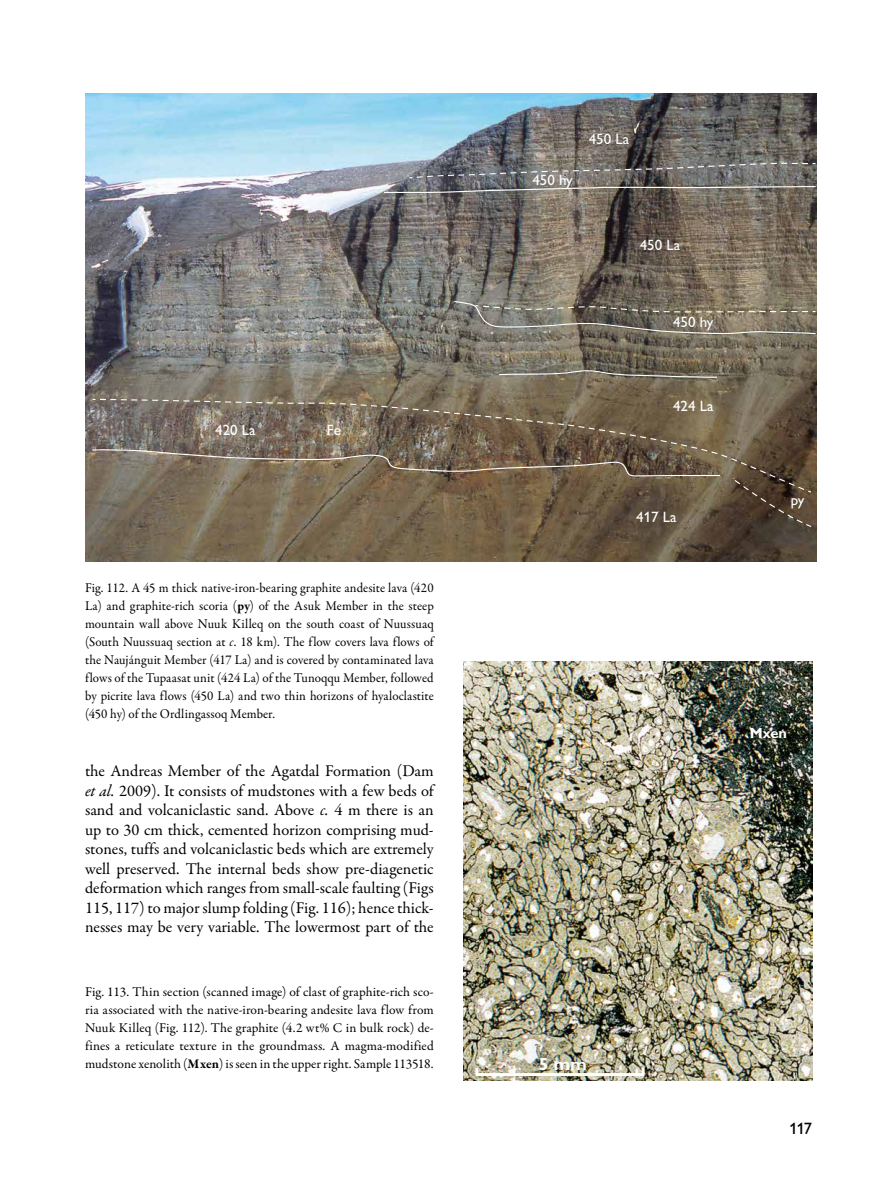
<style>
.page{position:relative;width:893px;height:1191px;background:#fff}
.page>*{position:absolute;margin:0;border:0;box-sizing:border-box;transform-origin:0 0}
.t1{font:700 17.55px "Gill Sans Alt One";color:#fff}
.t2{font:16.5px/19.5px "Garamond Premr Pro";color:#000;text-align:justify}
.t3{font:16.5px "Gill Sans Alt One";color:#000}
.t4{font:15px "Gill Sans Alt One";color:#fff}
.t5{font:700 14.7px "Gill Sans Alt One";color:#fff}
.t6{font:13.5px/18px "Garamond Premr Pro";letter-spacing:.005em;color:#000;text-align:justify;scale:.96 1}
.t7{font:13.5px/18px "Garamond Premr Pro";letter-spacing:.005em;color:#000;text-align:justify}
.s1{font-weight:700}
.s2{font-style:italic}
</style>
<div class="page">
<img style="left:85px;top:94px;width:731px;height:467px">
<svg style="left:383px;top:162px;width:433px;height:138px;background:#756e65"></svg>
<svg style="left:91px;top:300px;width:725px;height:100px;background:#7c766b"></svg>
<svg style="left:99px;top:398px;width:709px;height:51px;background:#776a58"></svg>
<svg style="left:91px;top:449px;width:722px;height:79px;background:#72634f"></svg>
<img style="left:463px;top:662px;width:349px;height:418px">
<div style="left:475px;top:1066px;width:169px;height:10px;border:3px solid #fff"></div>
<p class="t4" style="left:215px;top:420px;width:42px">420 La</p>
<p class="t4" style="left:327px;top:420px;width:15px">Fe</p>
<p class="t6" style="left:85px;top:579px;width:365px">Fig. 112. A 45 m thick native-iron-bearing graphite andesite lava (420<br>La) and graphite-rich scoria (<span class="s1">py</span>) of the Asuk Member in the steep mountain wall above Nuuk Killeq on the south coast of Nuussuaq (South Nuussuaq section at <span class="s2">c</span>. 18 km). The flow covers lava flows of the Naujánguit Member (417 La) and is covered by contaminated lava flows of the Tupaasat unit (424 La) of the Tunoqqu Member, followed by picrite lava flows (450 La) and two thin horizons of hyaloclastite (450 hy) of the Ordlingassoq Member.</p>
<p class="t2" style="left:85px;top:761px;width:350px">the Andreas Member of the Agatdal Formation (Dam <span class="s2">et al.</span> 2009). It consists of mudstones with a few beds of sand and volcaniclastic sand. Above <span class="s2">c.</span> 4 m there is an up to 30 cm thick, cemented horizon comprising mud&shy;stones, tuffs and volcaniclastic beds which are extremely well preserved. The internal beds show pre-diagenetic deformation which ranges from small-scale faulting (Figs 115, 117) to major slump folding (Fig. 116); hence thick&shy;nesses may be very variable. The lowermost part of the</p>
<p class="t7" style="left:85px;top:983px;width:350px">Fig. 113. Thin section (scanned image) of clast of graphite-rich sco&shy;ria associated with the native-iron-bearing andesite lava flow from Nuuk Killeq (Fig. 112). The graphite (4.2 wt% C in bulk rock) de&shy;fines a reticulate texture in the groundmass. A magma-modified mudstone xenolith (<span class="s1">Mxen</span>) is seen in the upper right. Sample 113518.</p>
<p class="t4" style="left:532px;top:170px;width:42px">450 hy</p>
<p class="t4" style="left:589px;top:128px;width:42px">450 La</p>
<p class="t4" style="left:640px;top:235px;width:42px">450 La</p>
<p class="t4" style="left:673px;top:311px;width:42px">450 hy</p>
<p class="t4" style="left:673px;top:396px;width:42px">424 La</p>
<p class="t4" style="left:636px;top:506px;width:42px">417 La</p>
<p class="t4" style="left:791px;top:489px;width:15px">py</p>
<p class="t5" style="left:750px;top:723px;width:39px">Mxen</p>
<p class="t1" style="left:539px;top:1051px;width:50px">5 mm</p>
<p class="t3" style="left:790px;top:1117px;width:24px">117</p>
</div>
